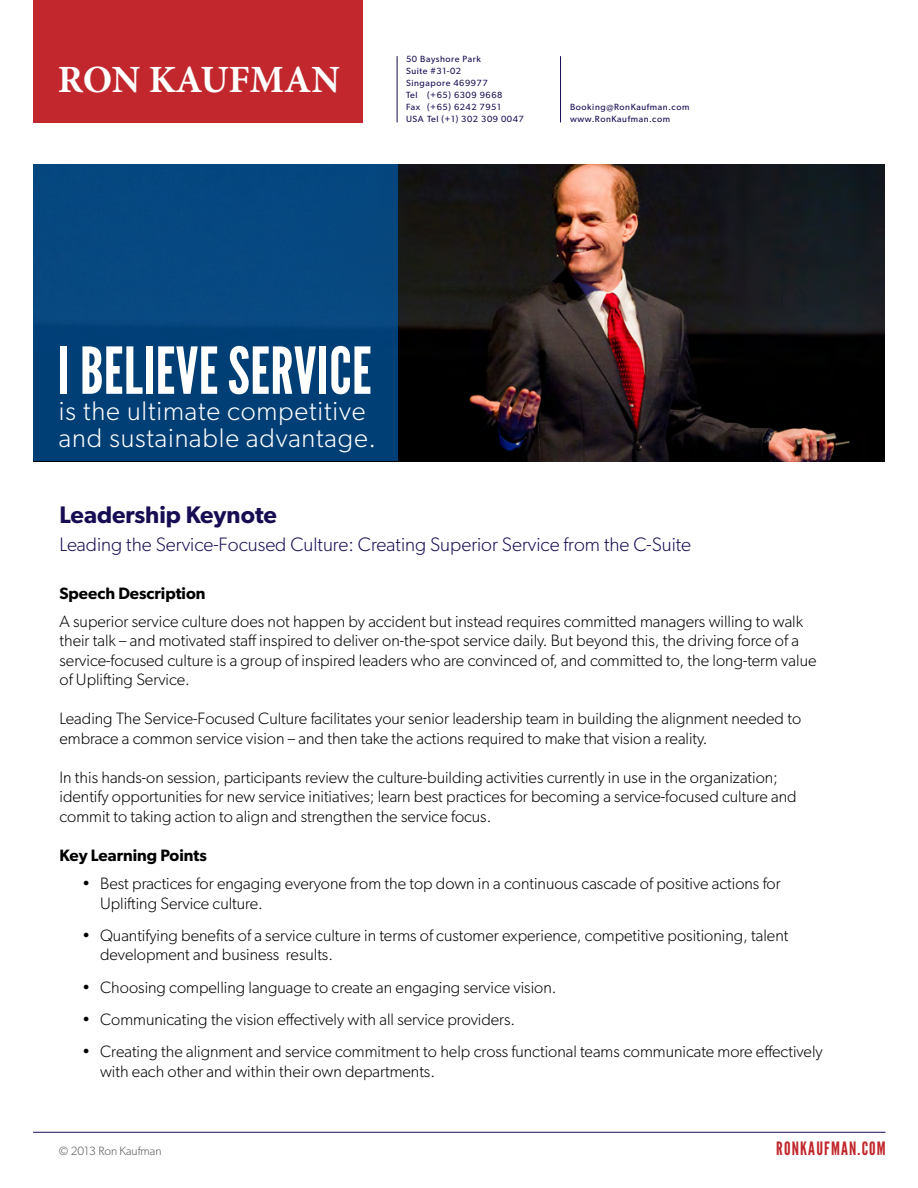
<style>
.page{position:relative;width:918px;height:1188px;background:#fff}
.page>*{position:absolute;margin:0;border:0;box-sizing:border-box;transform-origin:0 0}
.t1{font:64.5px "League Gothic";letter-spacing:.005em;color:#fff}
.t2{font:700 38.55px "Minion Pro";letter-spacing:-.005em;color:#fff}
.t3{font:300 27px/27px "Gibson";letter-spacing:.03em;color:#fff}
.t4{font:600 24px "Gibson";color:#170d53}
.t5{font:300 19.5px "Gibson";color:#170d53}
.t6{font:18.3px "League Gothic";letter-spacing:.065em;color:#c1272c}
.t7{font:300 16.5px/19.5px "Gibson";color:#000}
.t8{font:600 16.5px "Gibson";color:#000}
.t9{font:300 12px "Gibson";color:#58595b}
.t10{font:9px/12px "Gibson";letter-spacing:.065em;color:#170d53}
</style>
<div class="page">
<div style="left:33px;top:0;width:330px;height:122px;background:#c1272c"></div>
<hr style="left:33px;top:1132px;width:852px;height:1px;background:#170d53">
<hr style="left:397px;top:56px;width:1px;height:66px;background:#170d53">
<hr style="left:560px;top:56px;width:1px;height:66px;background:#170d53">
<img style="left:398px;top:165px;width:487px;height:296px">
<div style="left:33px;top:165px;width:365px;height:296px;background:#04467f"></div>
<h2 class="t2" style="left:58px;top:53px;width:283px">RON KAUFMAN</h2>
<p class="t10" style="left:406px;top:53px;width:119px">50 Bayshore Park<br>Suite #31-02<br>Singapore 469977<br>Tel (+65) 6309 9668<br>Fax (+65) 6242 7951<br>USA Tel (+1) 302 309 0047</p>
<p class="t10" style="left:570px;top:101px;width:121px">Booking@RonKaufman.com www.RonKaufman.com</p>
<h1 class="t1" style="left:57px;top:332px;width:316px">I BELIEVE SERVICE</h1>
<h3 class="t3" style="left:59px;top:397px;width:319px">is the ultimate competitive and sustainable advantage.</h3>
<h3 class="t4" style="left:60px;top:501px;width:219px">Leadership Keynote</h3>
<p class="t5" style="left:60px;top:533px;width:633px">Leading the Service-Focused Culture: Creating Superior Service from the C-Suite</p>
<p class="t8" style="left:60px;top:583px;width:148px">Speech Description</p>
<p class="t7" style="left:60px;top:611px;width:758px">A superior service culture does not happen by accident but instead requires committed managers willing to walk their talk – and motivated staff inspired to deliver on-the-spot service daily. But beyond this, the driving force of a service-focused culture is a group of inspired leaders who are convinced of, and committed to, the long-term value of Uplifting Service.</p>
<p class="t7" style="left:60px;top:709px;width:743px">Leading The Service-Focused Culture facilitates your senior leadership team in building the alignment needed to embrace a common service vision – and then take the actions required to make that vision a reality.</p>
<p class="t7" style="left:60px;top:767px;width:739px">In this hands-on session, participants review the culture-building activities currently in use in the organization; identify opportunities for new service initiatives; learn best practices for becoming a service-focused culture and commit to taking action to align and strengthen the service focus.</p>
<p class="t8" style="left:60px;top:845px;width:149px">Key Learning Points</p>
<p class="t7" style="left:100px;top:873px;width:682px;text-indent:-18px">• Best practices for engaging everyone from the top down in a continuous cascade of positive actions for<br>Uplifting Service culture.</p>
<p class="t7" style="left:100px;top:925px;width:690px;text-indent:-18px">• Quantifying benefits of a service culture in terms of customer experience, competitive positioning, talent development and business results.</p>
<p class="t7" style="left:82px;top:977px;width:476px">• Choosing compelling language to create an engaging service vision.</p>
<p class="t7" style="left:82px;top:1009px;width:435px">• Communicating the vision effectively with all service providers.</p>
<p class="t7" style="left:100px;top:1041px;width:724px;text-indent:-18px">• Creating the alignment and service commitment to help cross functional teams communicate more effectively with each other and within their own departments.</p>
<p class="t9" style="left:59px;top:1143px;width:104px">© 2013 Ron Kaufman</p>
<p class="t6" style="left:776px;top:1137px;width:111px">RONKAUFMAN.COM</p>
</div>
